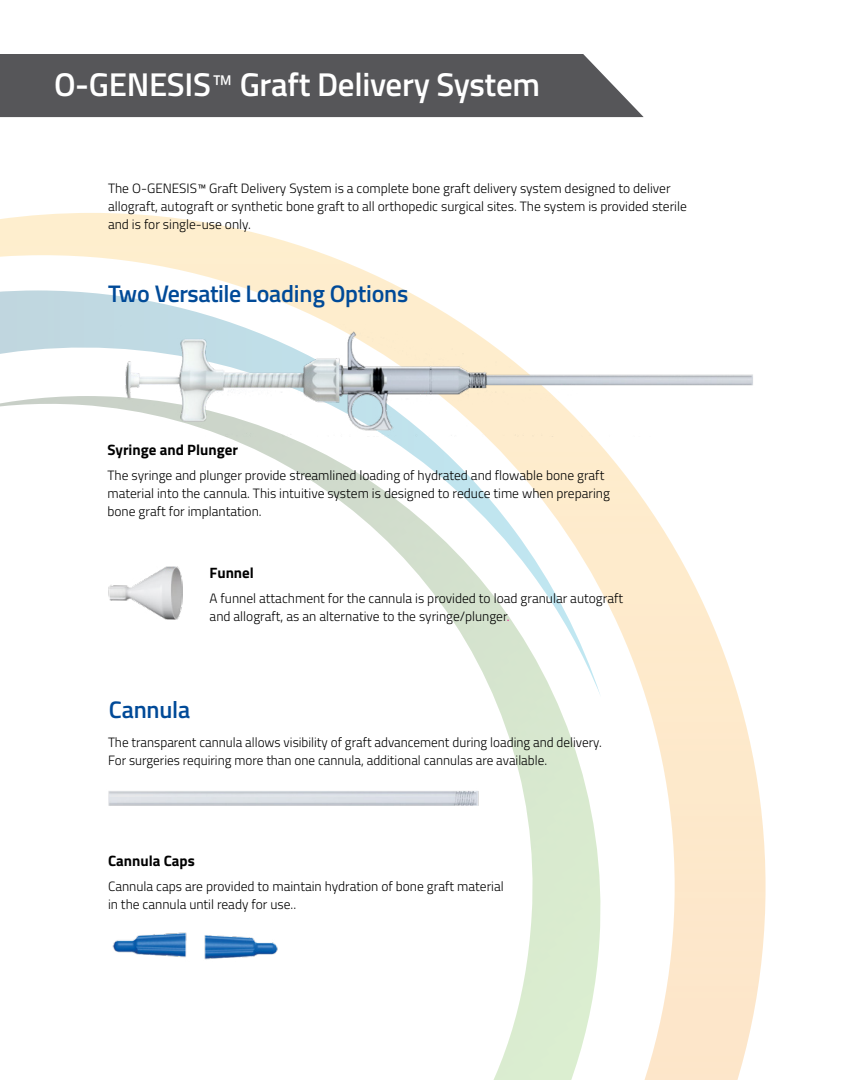
<style>
.page{position:relative;width:864px;height:1080px;background:#fff}
.page>*{position:absolute;margin:0;border:0;box-sizing:border-box;transform-origin:0 0}
.t1{font:600 33px "Titillium";letter-spacing:-.01em;color:#fff}
.t2{font:600 24px "Titillium";letter-spacing:-.01em;color:#004a98}
.t3{font:700 15px "Titillium";color:#000}
.t4{font:300 13.5px/18px "Titillium";color:#000}
.s1{font-weight:300}
.s2{color:#ec008c}
</style>
<div class="page">
<img style="left:0;top:213px;width:766px;height:867px">
<img style="left:0;top:396px;width:617px;height:684px">
<img style="left:108px;top:566px;width:74px;height:54px">
<img style="left:102px;top:781px;width:384px;height:35px">
<img style="left:108px;top:928px;width:169px;height:34px">
<img style="left:108px;top:324px;width:657px;height:112px">
<div style="left:0;top:54px;width:644px;height:63px;background:#565659"></div>
<h1 class="t1" style="left:54px;top:60px;width:488px">O-GENESIS<span class="s1">™</span> Graft Delivery System</h1>
<p class="t4" style="left:108px;top:178px;width:580px">The O-GENESIS™ Graft Delivery System is a complete bone graft delivery system designed to deliver allograft, autograft or synthetic bone graft to all orthopedic surgical sites. The system is provided sterile and is for single-use only.</p>
<h2 class="t2" style="left:108px;top:276px;width:302px">Two Versatile Loading Options</h2>
<p class="t3" style="left:107px;top:439px;width:132px">Syringe and Plunger</p>
<p class="t4" style="left:107px;top:466px;width:504px">The syringe and plunger provide streamlined loading of hydrated and flowable bone graft material into the cannula. This intuitive system is designed to reduce time when preparing bone graft for implantation.</p>
<p class="t3" style="left:210px;top:561px;width:46px">Funnel</p>
<p class="t4" style="left:210px;top:588px;width:415px">A funnel attachment for the cannula is provided to load granular autograft and allograft, as an alternative to the syringe/plunger<span class="s2">.</span></p>
<h2 class="t2" style="left:109px;top:691px;width:83px">Cannula</h2>
<p class="t4" style="left:108px;top:732px;width:495px">The transparent cannula allows visibility of graft advancement during loading and delivery.<br>For surgeries requiring more than one cannula, additional cannulas are available.</p>
<p class="t3" style="left:108px;top:850px;width:88px">Cannula Caps</p>
<p class="t4" style="left:108px;top:877px;width:397px">Cannula caps are provided to maintain hydration of bone graft material in the cannula until ready for use..</p>
</div>
